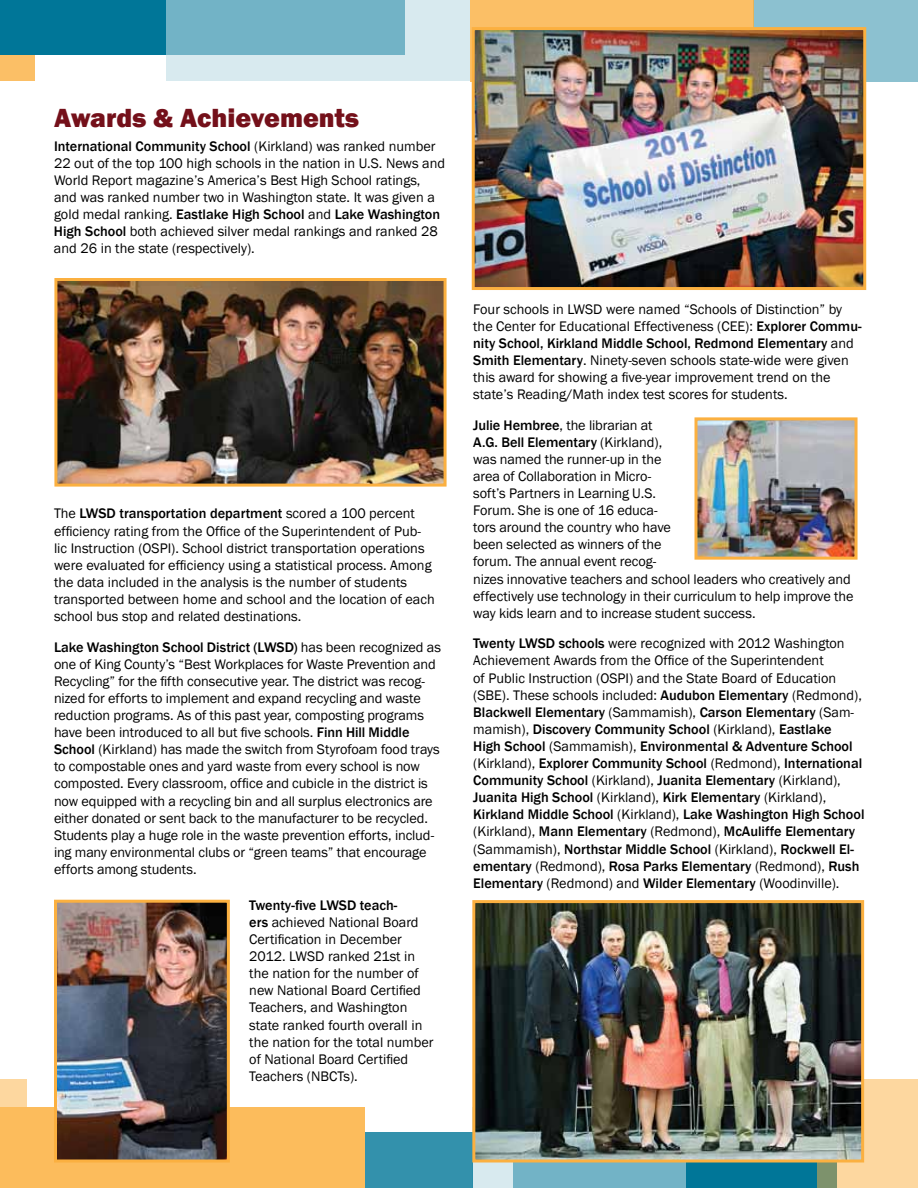
<style>
.page{position:relative;width:918px;height:1188px;background:#fff}
.page>*{position:absolute;margin:0;border:0;box-sizing:border-box;transform-origin:0 0}
.t1{font:800 27px "Franklin Gothic";color:#74101a}
.t2{font:14.25px/17.1px "Franklin Gothic";color:#000}
.t3{font:500 14.25px/17.1px "Franklin Gothic";color:#000}
.s1{font-weight:500}
.s2{font-weight:400}
</style>
<div class="page">
<img style="left:58px;top:282px;width:385px;height:201px">
<div style="left:54px;top:278px;width:393px;height:209px;border:3px solid #fbb040"></div>
<div style="left:0;top:1080px;width:27px;height:108px;background:#fdd79f"></div>
<div style="left:0;top:0;width:34px;height:81px;background:#fbbf66"></div>
<div style="left:0;top:0;width:405px;height:54px;background:#007698"></div>
<svg style="left:166px;top:0;width:304px;height:81px;background:#a1ccd9"></svg>
<div style="left:754px;top:0;width:164px;height:81px;background:#8cc1d0"></div>
<div style="left:470px;top:0;width:284px;height:81px;background:#fbbf66"></div>
<div style="left:513px;top:1134px;width:324px;height:54px;background:#007698"></div>
<svg style="left:818px;top:1080px;width:100px;height:108px;background:#f4d29a"></svg>
<svg style="left:472px;top:1162px;width:214px;height:26px;background:#86bcca"></svg>
<div style="left:221px;top:1132px;width:251px;height:56px;background:#3391ac"></div>
<div style="left:0;top:1107px;width:364px;height:81px;background:#fcbc5c"></div>
<img style="left:476px;top:31px;width:386px;height:255px">
<div style="left:472px;top:27px;width:394px;height:263px;border:3px solid #fbb040"></div>
<img style="left:58px;top:904px;width:168px;height:254px">
<div style="left:54px;top:900px;width:176px;height:262px;border:3px solid #fbb040"></div>
<img style="left:476px;top:904px;width:384px;height:254px">
<div style="left:472px;top:900px;width:392px;height:262px;border:3px solid #fbb040"></div>
<img style="left:698px;top:421px;width:156px;height:135px">
<div style="left:694px;top:417px;width:164px;height:143px;border:3px solid #fbb040"></div>
<h1 class="t1" style="left:54px;top:100px;width:307px">Awards &amp; Achievements</h1>
<p class="t2" style="left:54px;top:138px;width:393px"><span class="s1">International Community School</span> (Kirkland) was ranked number 22 out of the top 100 high schools in the nation in U.S. News and World Report magazine’s America’s Best High School ratings, and was ranked number two in Washington state. It was given a gold medal ranking. <span class="s1">Eastlake High School</span> and <span class="s1">Lake Washington High School</span> both achieved silver medal rankings and ranked 28 and 26 in the state (respectively).</p>
<p class="t2" style="left:54px;top:505px;width:382px">The <span class="s1">LWSD transportation department</span> scored a 100 percent efficiency rating from the Office of the Superintendent of Pub&shy;lic Instruction (OSPI). School district transportation operations were evaluated for efficiency using a statistical process. Among the data included in the analysis is the number of students transported between home and school and the location of each school bus stop and related destinations.</p>
<p class="t2" style="left:54px;top:639px;width:388px"><span class="s1">Lake Washington School District (LWSD)</span> has been recognized as one of King County’s “Best Workplaces for Waste Prevention and Recycling” for the fifth consecutive year. The district was recog&shy;nized for efforts to implement and expand recycling and waste reduction programs. As of this past year, composting programs have been introduced to all but five schools. <span class="s1">Finn Hill Middle School</span> (Kirkland) has made the switch from Styrofoam food trays to compostable ones and yard waste from every school is now composted. Every classroom, office and cubicle in the district is now equipped with a recycling bin and all surplus electronics are either donated or sent back to the manufacturer to be recycled.<br>Students play a huge role in the waste prevention efforts, includ&shy;ing many environmental clubs or “green teams” that encourage efforts among students.</p>
<p class="t2" style="left:249px;top:897px;width:186px"><span class="s1">Twenty-five LWSD teach-<br>ers</span> achieved National Board<br>Certification in December<br>2012. LWSD ranked 21st in the nation for the number of new National Board Certified<br>Teachers, and Washington state ranked fourth overall in the nation for the total number of National Board Certified<br>Teachers (NBCTs).</p>
<p class="t2" style="left:473px;top:301px;width:390px">Four schools in LWSD were named “Schools of Distinction” by the Center for Educational Effectiveness (CEE): <span class="s1">Explorer Commu&shy;nity School, Kirkland Middle School, Redmond Elementary</span> and <span class="s1">Smith Elementary</span>. Ninety-seven schools state-wide were given this award for showing a five-year improvement trend on the state’s Reading/Math index test scores for students.</p>
<p class="t2" style="left:473px;top:417px;width:382px"><span class="s1">Julie Hembree</span>, the librarian at<br><span class="s1">A.G. Bell Elementary</span> (Kirkland),<br>was named the runner-up in the<br>area of Collaboration in Micro-<br>soft’s Partners in Learning U.S.<br>Forum. She is one of 16 educa-<br>tors around the country who have<br>been selected as winners of the<br>forum. The annual event recog-<br>nizes innovative teachers and school leaders who creatively and effectively use technology in their curriculum to help improve the way kids learn and to increase student success.</p>
<p class="t3" style="left:473px;top:635px;width:393px">Twenty LWSD schools <span class="s2">were recognized with 2012 Washington Achievement Awards from the Office of the Superintendent<br>of Public Instruction (OSPI) and the State Board of Education (SBE). These schools included:</span> Audubon Elementary <span class="s2">(Redmond), </span>Blackwell Elementary <span class="s2">(Sammamish),</span> Carson Elementary <span class="s2">(Sam&shy;mamish),</span> Discovery Community School <span class="s2">(Kirkland),</span> Eastlake<br>High School <span class="s2">(Sammamish),</span> Environmental &amp; Adventure School <span class="s2">(Kirkland),</span> Explorer Community School <span class="s2">(Redmond),</span> International Community School <span class="s2">(Kirkland),</span> Juanita Elementary <span class="s2">(Kirkland), </span>Juanita High School <span class="s2">(Kirkland),</span> Kirk Elementary <span class="s2">(Kirkland), </span>Kirkland Middle School <span class="s2">(Kirkland),</span> Lake Washington High School <span class="s2">(Kirkland),</span> Mann Elementary <span class="s2">(Redmond),</span> McAuliffe Elementary <span class="s2">(Sammamish),</span> Northstar Middle School <span class="s2">(Kirkland),</span> Rockwell El&shy;ementary <span class="s2">(Redmond),</span> Rosa Parks Elementary <span class="s2">(Redmond),</span> Rush Elementary <span class="s2">(Redmond) and</span> Wilder Elementary <span class="s2">(Woodinville).</span></p>
</div>
